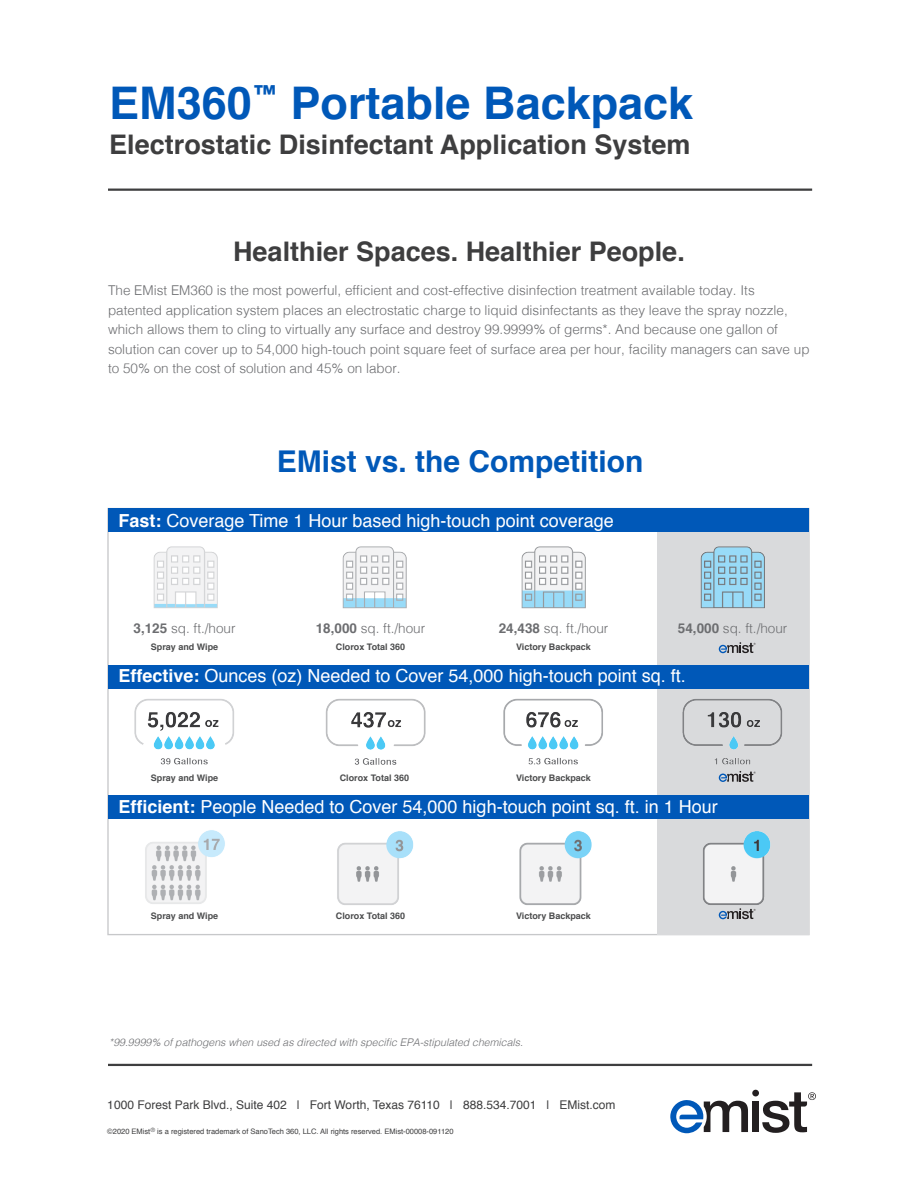
<style>
.page{position:relative;width:918px;height:1188px;background:#fff}
.page>*{position:absolute;margin:0;border:0;box-sizing:border-box;transform-origin:0 0}
.t1{font:700 45px "Helvetica";color:#0058b8}
.t2{font:700 30px "Helvetica";color:#0058b8}
.t3{font:700 27px "Helvetica";color:#3e3e3f}
.t4{font:18px "Helvetica";color:#fff}
.t5{font:300 13.5px/19.5px "Helvetica";color:#6c6d70}
.t6{font:12px "Helvetica";color:#3e3e3f}
.t7{font:italic 300 10.5px "Helvetica";color:#6c6d70}
.t8{font:700 9px "Helvetica";color:#4b4c4d}
.t9{font:7.5px "Helvetica";color:#3e3e3f}
.s1{font-weight:700}
</style>
<div class="page">
<hr style="left:108px;top:189px;width:704px;height:2px;background:#3e3e3f">
<hr style="left:108px;top:1064px;width:704px;height:2px;background:#3e3e3f">
<div style="left:107px;top:508px;width:703px;height:427px;background:#fff;border:1px solid #c7c8ca"></div>
<div style="left:657px;top:520px;width:152px;height:415px;background:#d9dadc"></div>
<img style="left:153px;top:546px;width:65px;height:62px">
<img style="left:342px;top:546px;width:65px;height:63px">
<img style="left:521px;top:546px;width:65px;height:63px">
<img style="left:700px;top:546px;width:65px;height:63px">
<img style="left:145px;top:830px;width:80px;height:74px">
<img style="left:337px;top:831px;width:77px;height:74px">
<img style="left:519px;top:831px;width:73px;height:74px">
<img style="left:703px;top:831px;width:68px;height:74px">
<div style="left:108px;top:509px;width:701px;height:23px;background:#0058b8"></div>
<div style="left:108px;top:665px;width:701px;height:24px;background:#0058b8"></div>
<div style="left:108px;top:795px;width:701px;height:24px;background:#0058b8"></div>
<img style="left:134px;top:699px;width:100px;height:66px">
<img style="left:325px;top:699px;width:101px;height:66px">
<img style="left:503px;top:698px;width:100px;height:67px">
<img style="left:682px;top:699px;width:101px;height:66px">
<div style="left:752px;top:1102px;width:7px;height:30px;background:#231f20"></div>
<div style="left:752px;top:1090px;width:7px;height:6px;background:#231f20;border-radius:50%"></div>
<svg style="left:670px;top:1100px;width:78px;height:33px"></svg>
<svg style="left:762px;top:1092px;width:54px;height:41px"></svg>
<svg style="left:719px;top:908px;width:37px;height:11px"></svg>
<svg style="left:719px;top:771px;width:37px;height:11px"></svg>
<svg style="left:719px;top:642px;width:37px;height:11px"></svg>
<p class="t1" style="left:109px;top:67px;width:586px">EM360<sup>™</sup> Portable Backpack</p>
<p class="t3" style="left:109px;top:122px;width:583px">Electrostatic Disinfectant Application System</p>
<p class="t3" style="left:233px;top:230px;width:453px">Healthier Spaces. Healthier People.</p>
<p class="t5" style="left:108px;top:280px;width:648px">The EMist EM360 is the most powerful, efficient and cost-effective disinfection treatment available today. Its</p>
<p class="t5" style="left:108px;top:299px;width:681px">patented application system places an electrostatic charge to liquid disinfectants as they leave the spray nozzle, which allows them to cling to virtually any surface and destroy 99.9999% of germs*. And because one gallon of</p>
<p class="t5" style="left:108px;top:338px;width:703px">solution can cover up to 54,000 high-touch point square feet of surface area per hour, facility managers can save up to 50% on the cost of solution and 45% on labor.</p>
<p class="t2" style="left:277px;top:437px;width:368px">EMist vs. the Competition</p>
<p class="t4" style="left:118px;top:506px;width:497px"><span class="s1">Fast:</span> Coverage Time 1 Hour based high-touch point coverage</p>
<p class="t5" style="left:678px;top:617px;width:111px"><span class="s1">54,000</span> sq. ft./hour</p>
<p class="t4" style="left:118px;top:661px;width:569px"><span class="s1">Effective:</span> Ounces (oz) Needed to Cover 54,000 high-touch point sq. ft.</p>
<p class="t5" style="left:134px;top:617px;width:104px"><span class="s1">3,125</span> sq. ft./hour</p>
<p class="t8" style="left:151px;top:640px;width:69px">Spray and Wipe</p>
<p class="t5" style="left:316px;top:617px;width:111px"><span class="s1">18,000</span> sq. ft./hour</p>
<p class="t8" style="left:336px;top:640px;width:71px">Clorox Total 360</p>
<p class="t5" style="left:499px;top:617px;width:111px"><span class="s1">24,438</span> sq. ft./hour</p>
<p class="t8" style="left:516px;top:640px;width:76px">Victory Backpack</p>
<p class="t8" style="left:151px;top:770px;width:69px">Spray and Wipe</p>
<p class="t8" style="left:340px;top:770px;width:71px">Clorox Total 360</p>
<p class="t8" style="left:516px;top:770px;width:76px">Victory Backpack</p>
<p class="t4" style="left:118px;top:793px;width:601px"><span class="s1">Efficient:</span> People Needed to Cover 54,000 high-touch point sq. ft. in 1 Hour</p>
<p class="t8" style="left:151px;top:908px;width:69px">Spray and Wipe</p>
<p class="t8" style="left:336px;top:908px;width:71px">Clorox Total 360</p>
<p class="t8" style="left:516px;top:908px;width:76px">Victory Backpack</p>
<p class="t7" style="left:109px;top:1034px;width:415px">*99.9999% of pathogens when used as directed with specific EPA-stipulated chemicals.</p>
<p class="t6" style="left:107px;top:1095px;width:510px">1000 Forest Park Blvd., Suite 402 | Fort Worth, Texas 76110 | 888.534.7001 | EMist.com</p>
<p class="t9" style="left:107px;top:1125px;width:348px">©2020 EMist<sup>®</sup> is a registered trademark of SanoTech 360, LLC. All rights reserved. EMist-00008-091120</p>
</div>
